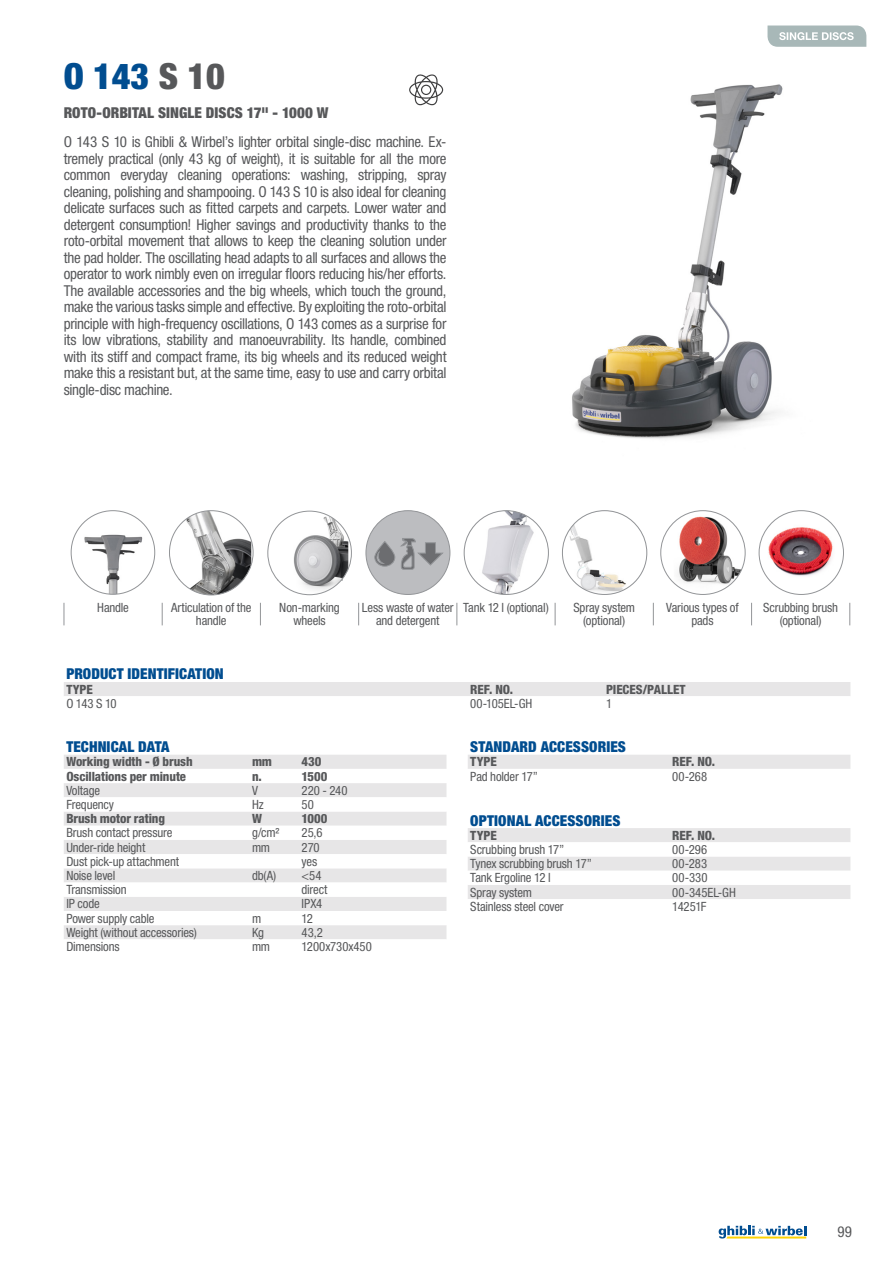
<style>
.page{position:relative;width:893px;height:1263px;background:#fff}
.page>*{position:absolute;margin:0;border:0;box-sizing:border-box;transform-origin:0 0}
._1-TitoloMacchina{font:900 condensed 36px "Helvetica Neue LT Std";color:#014d90}
._4-Testo_descrizione{font:condensed 15px/16.5px "Helvetica Neue LT Std";letter-spacing:-.02em;color:#57585a;text-align:justify}
._3-titoloTabella{font:900 condensed 15px "Helvetica Neue LT Std";letter-spacing:.005em;color:#014d90}
._2-sottotitolo{font:900 condensed 15px "Helvetica Neue LT Std";letter-spacing:.005em;color:#57585a}
._5-Testo_tabella_a_s{font:condensed 12.75px "Helvetica Neue LT Std";letter-spacing:-.015em;color:#57585a}
._5-Testo_tabella-al{font:condensed 12.75px/13.5px "Helvetica Neue LT Std";letter-spacing:-.01em;color:#57585a;text-align:center}
._6-Testo_tabella_s_x{font:800 condensed 12.75px "Helvetica Neue LT Std";letter-spacing:-.01em;color:#57585a}
._3b-SottotitoloTabel{font:800 condensed 12.75px "Helvetica Neue LT Std";letter-spacing:-.005em;color:#57585a}
._5-Testo_tabella_a_s-2{font:condensed 12.75px "Helvetica Neue LT Std";letter-spacing:.005em;color:#57585a}
.s1{color:#57585a}
</style>
<div class="page">
<img style="left:71px;top:511px;width:84px;height:83px;border-radius:42px">
<svg style="left:464px;top:510px;width:85px;height:85px"></svg>
<svg style="left:759px;top:510px;width:85px;height:85px"></svg>
<svg style="left:267px;top:511px;width:85px;height:84px"></svg>
<svg style="left:169px;top:510px;width:84px;height:85px"></svg>
<svg style="left:660px;top:510px;width:85px;height:85px"></svg>
<img style="left:572px;top:25px;width:287px;height:414px">
<svg style="left:409px;top:74px;width:34px;height:31px"></svg>
<svg style="left:366px;top:510px;width:84px;height:85px"></svg>
<svg style="left:562px;top:510px;width:85px;height:85px"></svg>
<svg style="left:767px;top:26px;width:99px;height:21px;background:#b6c3c3"></svg>
<div style="left:64px;top:682px;width:786px;height:14px;background:#e7e6e7"></div>
<svg style="left:358px;top:603px;width:1px;height:22px"></svg>
<svg style="left:457px;top:603px;width:1px;height:22px"></svg>
<svg style="left:555px;top:603px;width:1px;height:22px"></svg>
<svg style="left:64px;top:603px;width:1px;height:22px"></svg>
<svg style="left:849px;top:603px;width:1px;height:22px"></svg>
<svg style="left:162px;top:603px;width:1px;height:22px"></svg>
<svg style="left:260px;top:603px;width:1px;height:22px"></svg>
<svg style="left:751px;top:603px;width:1px;height:22px"></svg>
<svg style="left:653px;top:603px;width:1px;height:22px"></svg>
<div style="left:64px;top:755px;width:382px;height:14px;background:#e7e6e7"></div>
<svg style="left:64px;top:783px;width:382px;height:156px;fill:#e7e6e7"></svg>
<svg style="left:468px;top:755px;width:382px;height:144px"></svg>
<svg style="left:719px;top:1226px;width:87px;height:12px"></svg>
<p class="_1-TitoloMacchina" style="left:64px;top:54px;width:163px">O 143 <span class="s1">S 10</span></p>
<p class="_2-sottotitolo" style="left:64px;top:103px;width:266px">ROTO-ORBITAL SINGLE DISCS 17" - 1000 W</p>
<p class="_4-Testo_descrizione" style="left:64px;top:134px;width:384px">O 143 S 10 is Ghibli &amp; Wirbel’s lighter orbital single-disc machine. Ex&shy;tremely practical (only 43 kg of weight), it is suitable for all the more common everyday cleaning operations: washing, stripping, spray cleaning, polishing and shampooing. O 143 S 10 is also ideal for cleaning delicate surfaces such as fitted carpets and carpets. Lower water and detergent consumption! Higher savings and productivity thanks to the roto-orbital movement that allows to keep the cleaning solution under the pad holder. The oscillating head adapts to all surfaces and allows the operator to work nimbly even on irregular floors reducing his/her efforts.<br>The available accessories and the big wheels, which touch the ground, make the various tasks simple and effective. By exploiting the roto-orbital principle with high-frequency oscillations, O 143 comes as a surprise for its low vibrations, stability and manoeuvrability. Its handle, combined with its stiff and compact frame, its big wheels and its reduced weight make this a resistant but, at the same time, easy to use and carry orbital single-disc machine.</p>
<p class="_5-Testo_tabella-al" style="left:97px;top:600px;width:33px">Handle</p>
<p class="_5-Testo_tabella-al" style="left:171px;top:600px;width:82px">Articulation of the handle</p>
<p class="_5-Testo_tabella-al" style="left:279px;top:600px;width:62px">Non-marking wheels</p>
<p class="_5-Testo_tabella-al" style="left:362px;top:600px;width:93px">Less waste of water and detergent</p>
<p class="_5-Testo_tabella-al" style="left:463px;top:600px;width:87px">Tank 12 l (optional)</p>
<p class="_5-Testo_tabella-al" style="left:573px;top:600px;width:63px">Spray system (optional)</p>
<p class="_5-Testo_tabella-al" style="left:666px;top:600px;width:74px">Various types of pads</p>
<p class="_5-Testo_tabella-al" style="left:763px;top:600px;width:76px">Scrubbing brush (optional)</p>
<p class="_3-titoloTabella" style="left:66px;top:665px;width:159px">PRODUCT IDENTIFICATION</p>
<p class="_3b-SottotitoloTabel" style="left:66px;top:681px;width:28px">TYPE</p>
<p class="_3b-SottotitoloTabel" style="left:470px;top:681px;width:44px">REF. NO.</p>
<p class="_3b-SottotitoloTabel" style="left:606px;top:681px;width:81px">PIECES/PALLET</p>
<p class="_5-Testo_tabella_a_s" style="left:66px;top:696px;width:52px">O 143 S 10</p>
<p class="_5-Testo_tabella_a_s" style="left:470px;top:696px;width:64px">00-105EL-GH</p>
<p class="_5-Testo_tabella_a_s" style="left:606px;top:696px;width:8px">1</p>
<p class="_3-titoloTabella" style="left:66px;top:737px;width:105px">TECHNICAL DATA</p>
<p class="_6-Testo_tabella_s_x" style="left:66px;top:754px;width:128px">Working width - Ø brush</p>
<p class="_6-Testo_tabella_s_x" style="left:252px;top:754px;width:22px">mm</p>
<p class="_6-Testo_tabella_s_x" style="left:302px;top:754px;width:21px">430</p>
<p class="_6-Testo_tabella_s_x" style="left:66px;top:768px;width:121px">Oscillations per minute</p>
<p class="_6-Testo_tabella_s_x" style="left:252px;top:768px;width:11px">n.</p>
<p class="_6-Testo_tabella_s_x" style="left:302px;top:768px;width:27px">1500</p>
<p class="_5-Testo_tabella_a_s" style="left:66px;top:783px;width:35px">Voltage</p>
<p class="_5-Testo_tabella_a_s" style="left:252px;top:783px;width:7px">V</p>
<p class="_5-Testo_tabella_a_s" style="left:302px;top:783px;width:48px">220 - 240</p>
<p class="_5-Testo_tabella_a_s" style="left:66px;top:797px;width:49px">Frequency</p>
<p class="_5-Testo_tabella_a_s" style="left:252px;top:797px;width:13px">Hz</p>
<p class="_5-Testo_tabella_a_s" style="left:302px;top:797px;width:14px">50</p>
<p class="_6-Testo_tabella_s_x" style="left:66px;top:811px;width:100px">Brush motor rating</p>
<p class="_6-Testo_tabella_s_x" style="left:252px;top:811px;width:11px">W</p>
<p class="_6-Testo_tabella_s_x" style="left:302px;top:811px;width:27px">1000</p>
<p class="_5-Testo_tabella_a_s" style="left:66px;top:825px;width:108px">Brush contact pressure</p>
<p class="_5-Testo_tabella_a_s" style="left:252px;top:825px;width:29px">g/cm²</p>
<p class="_5-Testo_tabella_a_s" style="left:302px;top:825px;width:22px">25,6</p>
<p class="_5-Testo_tabella_a_s" style="left:66px;top:840px;width:81px">Under-ride height</p>
<p class="_5-Testo_tabella_a_s" style="left:252px;top:840px;width:20px">mm</p>
<p class="_5-Testo_tabella_a_s" style="left:302px;top:840px;width:20px">270</p>
<p class="_5-Testo_tabella_a_s" style="left:66px;top:854px;width:114px">Dust pick-up attachment</p>
<p class="_5-Testo_tabella_a_s" style="left:302px;top:854px;width:17px">yes</p>
<p class="_5-Testo_tabella_a_s" style="left:66px;top:868px;width:50px">Noise level</p>
<p class="_5-Testo_tabella_a_s" style="left:252px;top:868px;width:26px">db(A)</p>
<p class="_5-Testo_tabella_a_s" style="left:302px;top:868px;width:21px">&lt;54</p>
<p class="_5-Testo_tabella_a_s" style="left:66px;top:882px;width:62px">Transmission</p>
<p class="_5-Testo_tabella_a_s" style="left:302px;top:882px;width:27px">direct</p>
<p class="_5-Testo_tabella_a_s" style="left:66px;top:896px;width:35px">IP code</p>
<p class="_5-Testo_tabella_a_s" style="left:302px;top:896px;width:22px">IPX4</p>
<p class="_5-Testo_tabella_a_s" style="left:66px;top:911px;width:90px">Power supply cable</p>
<p class="_5-Testo_tabella_a_s" style="left:252px;top:911px;width:11px">m</p>
<p class="_5-Testo_tabella_a_s" style="left:302px;top:911px;width:13px">12</p>
<p class="_5-Testo_tabella_a_s" style="left:66px;top:925px;width:132px">Weight (without accessories)</p>
<p class="_5-Testo_tabella_a_s" style="left:252px;top:925px;width:14px">Kg</p>
<p class="_5-Testo_tabella_a_s" style="left:302px;top:925px;width:23px">43,2</p>
<p class="_5-Testo_tabella_a_s" style="left:66px;top:939px;width:55px">Dimensions</p>
<p class="_5-Testo_tabella_a_s" style="left:252px;top:939px;width:20px">mm</p>
<p class="_5-Testo_tabella_a_s" style="left:302px;top:939px;width:72px">1200x730x450</p>
<p class="_3-titoloTabella" style="left:470px;top:737px;width:157px">STANDARD ACCESSORIES</p>
<p class="_3b-SottotitoloTabel" style="left:470px;top:754px;width:28px">TYPE</p>
<p class="_3b-SottotitoloTabel" style="left:672px;top:754px;width:44px">REF. NO.</p>
<p class="_5-Testo_tabella_a_s" style="left:470px;top:769px;width:69px">Pad holder 17”</p>
<p class="_5-Testo_tabella_a_s" style="left:672px;top:769px;width:36px">00-268</p>
<p class="_3-titoloTabella" style="left:470px;top:811px;width:152px">OPTIONAL ACCESSORIES</p>
<p class="_3b-SottotitoloTabel" style="left:470px;top:827px;width:28px">TYPE</p>
<p class="_3b-SottotitoloTabel" style="left:672px;top:827px;width:44px">REF. NO.</p>
<p class="_5-Testo_tabella_a_s" style="left:470px;top:842px;width:96px">Scrubbing brush 17”</p>
<p class="_5-Testo_tabella_a_s" style="left:672px;top:842px;width:37px">00-296</p>
<p class="_5-Testo_tabella_a_s" style="left:470px;top:856px;width:123px">Tynex scrubbing brush 17”</p>
<p class="_5-Testo_tabella_a_s" style="left:672px;top:856px;width:36px">00-283</p>
<p class="_5-Testo_tabella_a_s" style="left:470px;top:870px;width:82px">Tank Ergoline 12 l</p>
<p class="_5-Testo_tabella_a_s" style="left:672px;top:870px;width:37px">00-330</p>
<p class="_5-Testo_tabella_a_s" style="left:470px;top:885px;width:63px">Spray system</p>
<p class="_5-Testo_tabella_a_s-2" style="left:672px;top:885px;width:65px">00-345EL-GH</p>
<p class="_5-Testo_tabella_a_s" style="left:470px;top:899px;width:95px">Stainless steel cover</p>
<p class="_5-Testo_tabella_a_s" style="left:672px;top:899px;width:36px">14251F</p>
<p class="_4-Testo_descrizione" style="left:838px;top:1223px;width:16px">99</p>
</div>
